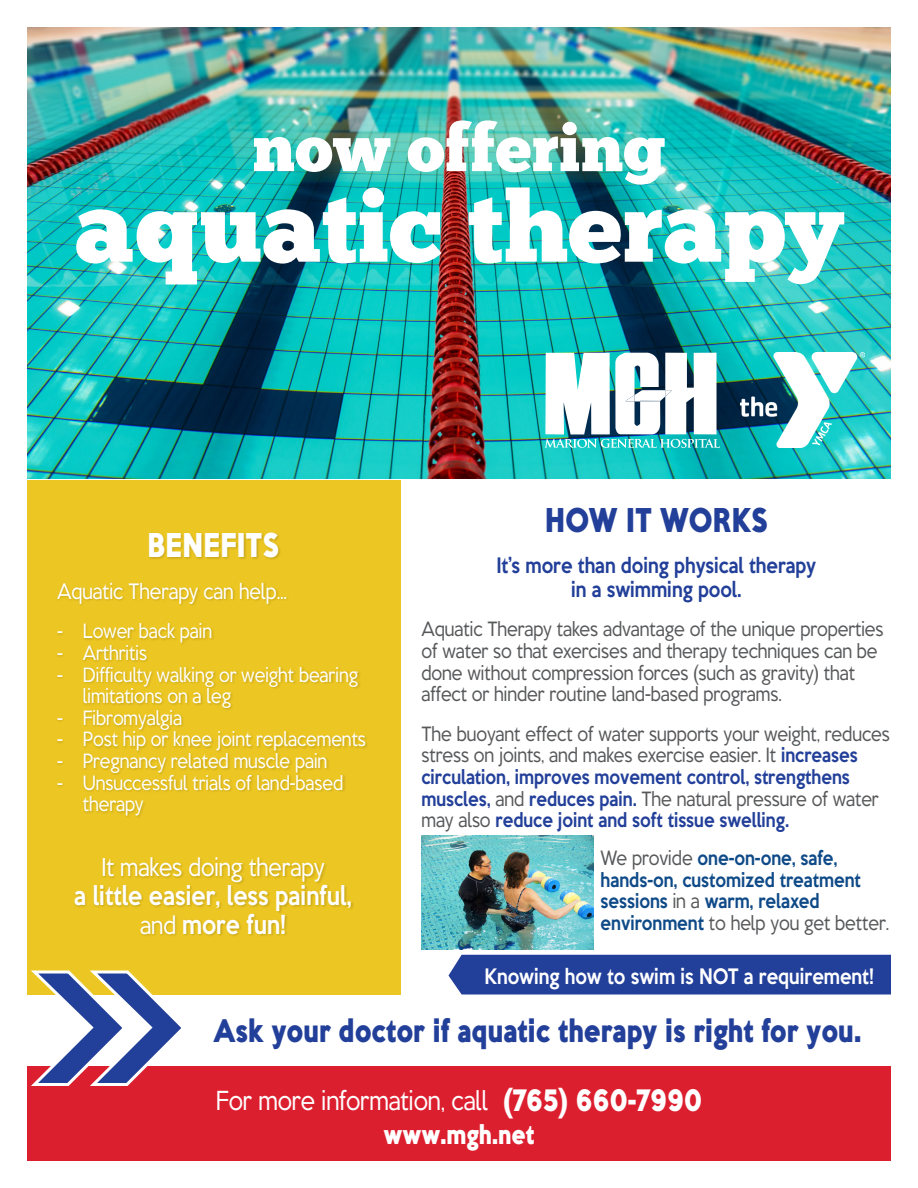
<style>
.page{position:relative;width:918px;height:1188px;background:#fff}
.page>*{position:absolute;margin:0;border:0;box-sizing:border-box;transform-origin:0 0}
.t1{font:99px "Chunk Five";color:#fff}
.t2{font:66px "Chunk Five";color:#fff}
.t3{font:800 30px "Keep Calm";color:#223f99;scale:.86 1}
.t4{font:800 30px "Keep Calm";color:#fff;scale:.86 1}
.t5{font:800 28.5px "Keep Calm";color:#223f99;scale:.86 1}
.t6{font:24px/34.5px "Keep Calm";color:#fff;text-align:center;scale:.86 1}
.t7{font:500 24px/28.8px "Keep Calm";color:#fff;text-align:center;scale:.86 1}
.t8{font:22.5px "Keep Calm";color:#fff;scale:.86 1}
.t9{font:500 19.5px/23.4px "Keep Calm";color:#223f99;text-align:center;scale:.86 1}
.t10{font:500 19.5px "Keep Calm";color:#fff;scale:.86 1}
.t11{font:19.5px "Keep Calm";color:#fff;scale:.86 1}
.t12{font:18px/21.6px "Keep Calm";color:#57585a;scale:.86 1}
.t13{font:18px/21.6px "Keep Calm";color:#fff;scale:.86 1}
.t14{font:500 18px/21.6px "Keep Calm";color:#0f4a88;scale:.86 1}
.s1{font-weight:400;font-size:22.5px}
.s2{font-weight:500;color:#223f99}
.s3{font-weight:400;color:#57585a}
.s4{font-weight:800;font-size:27px}
.s5{font-weight:800}
</style>
<div class="page">
<img style="left:27px;top:27px;width:864px;height:452px">
<svg style="left:544px;top:353px;width:176px;height:96px"></svg>
<img style="left:740px;top:353px;width:125px;height:95px">
<div style="left:27px;top:480px;width:373px;height:514px;background:#ecc622"></div>
<div style="left:27px;top:1066px;width:864px;height:95px;background:#dc1f2f"></div>
<img style="left:57px;top:533px;width:311px;height:403px">
<svg style="left:27px;top:970px;width:161px;height:116px"></svg>
<img style="left:422px;top:836px;width:171px;height:113px">
<div style="left:448px;top:955px;width:443px;height:39px;background:#223f99"></div>
<h2 class="t2" style="left:252px;top:117px;width:415px">now offering</h2>
<h1 class="t1" style="left:75px;top:181px;width:770px">aquatic therapy</h1>
<h3 class="t4" style="left:147px;top:520px;width:155px">BENEFITS</h3>
<p class="t11" style="left:57px;top:574px;width:269px">Aquatic Therapy can help...</p>
<p class="t13" style="left:57px;top:619px;width:182px">- Lower back pain</p>
<p class="t13" style="left:57px;top:640px;width:106px">- Arthritis</p>
<p class="t13" style="left:83px;top:662px;width:321px;text-indent:-26px">- Difficulty walking or weight bearing limitations on a leg</p>
<p class="t13" style="left:57px;top:705px;width:147px">- Fibromyalgia</p>
<p class="t13" style="left:57px;top:727px;width:361px">- Post hip or knee joint replacements</p>
<p class="t13" style="left:57px;top:748px;width:316px">- Pregnancy related muscle pain</p>
<p class="t13" style="left:83px;top:770px;width:304px;text-indent:-26px">- Unsuccessful trials of land-based therapy</p>
<p class="t8" style="left:101px;top:848px;width:261px">It makes doing therapy</p>
<h3 class="t7" style="left:74px;top:879px;width:324px">a little easier, less painful, <span class="s1">and</span> more fun!</h3>
<h3 class="t3" style="left:545px;top:494px;width:261px">HOW IT WORKS</h3>
<p class="t9" style="left:496px;top:552px;width:373px">It’s more than doing physical therapy in a swimming pool.</p>
<p class="t12" style="left:422px;top:617px;width:539px">Aquatic Therapy takes advantage of the unique properties of water so that exercises and therapy techniques can be done without compression forces (such as gravity) that affect or hinder routine land-based programs.</p>
<p class="t12" style="left:422px;top:721px;width:546px">The buoyant effect of water supports your weight, reduces stress on joints, and makes exercise easier. It <span class="s2">increases circulation, improves movement control, strengthens muscles,</span> and <span class="s2">reduces pain.</span> The natural pressure of water may also <span class="s2">reduce joint and soft tissue swelling.</span></p>
<p class="t14" style="left:601px;top:846px;width:337px"><span class="s3">We provide</span> one-on-one, safe, hands-on, customized treatment sessions <span class="s3">in a</span> warm, relaxed environment <span class="s3">to help you get better.</span></p>
<p class="t10" style="left:484px;top:959px;width:454px">Knowing how to swim is NOT a requirement!</p>
<h3 class="t5" style="left:213px;top:1006px;width:755px">Ask your doctor if aquatic therapy is right for you.</h3>
<h3 class="t6" style="left:216px;top:1081px;width:567px">For more information, call <span class="s4">(765) 660-7990 </span><span class="s5">www.mgh.net</span></h3>
</div>
